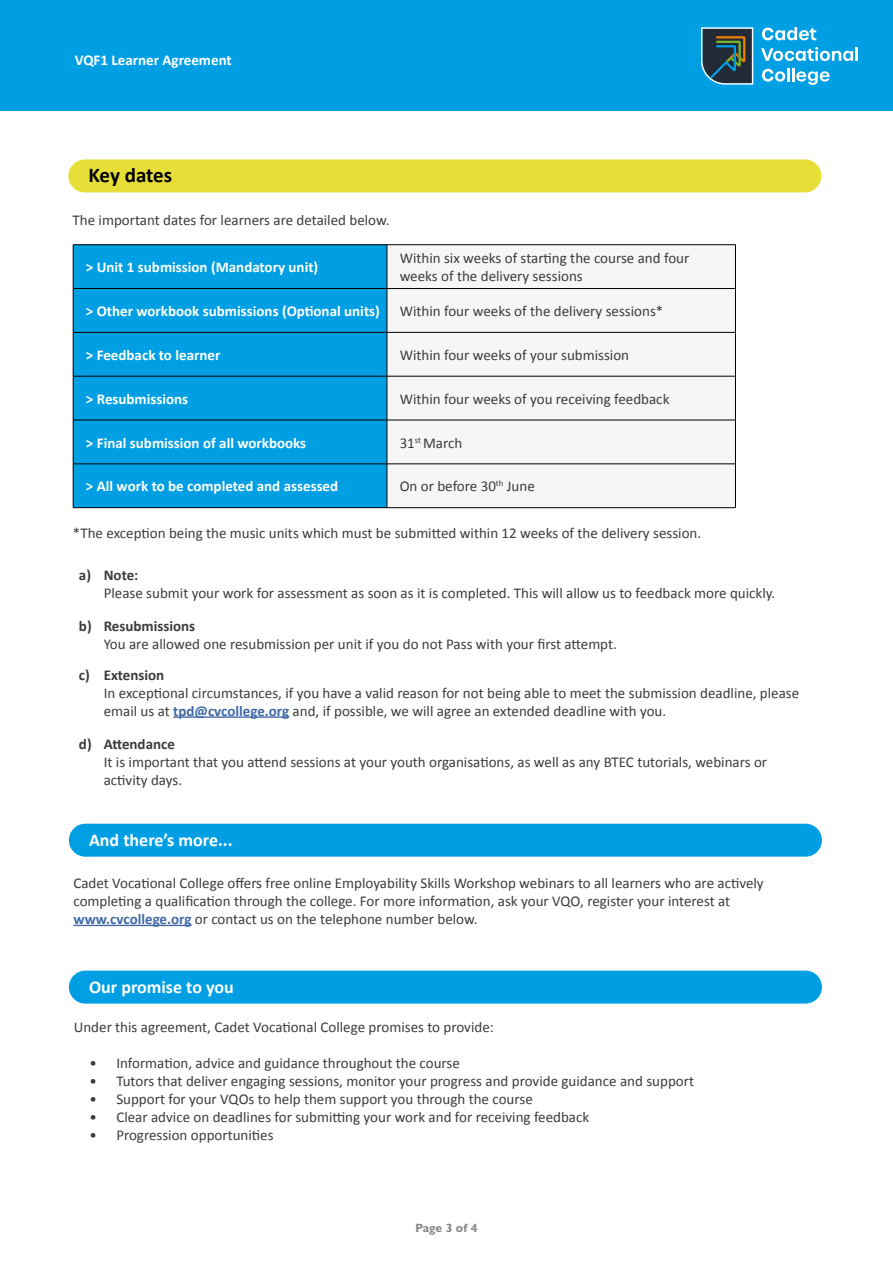
<style>
.page{position:relative;width:893px;height:1263px;background:#fff}
.page>*{position:absolute;margin:0;border:0;box-sizing:border-box;transform-origin:0 0}
.t1{font:700 21px "Calibri";letter-spacing:-.01em;color:#000}
.t2{font:700 18px "Calibri";color:#fff}
.t3{font:15px/18px "Calibri";color:#3c3c3b}
.t4{font:700 15px "Calibri";color:#fff}
.t5{font:700 15px "Calibri";color:#3c3c3b}
.t6{font:700 12px "Gill Sans Nova";color:#878787}
.s1{font-weight:700;color:#3f68a5}
</style>
<div class="page">
<div style="left:74px;top:245px;width:313px;height:262px;background:#009fe3"></div>
<div style="left:388px;top:245px;width:347px;height:262px;background:#f6f6f6"></div>
<hr style="left:73px;top:244px;width:314px;height:1px;background:#000">
<hr style="left:73px;top:245px;width:1px;height:43px;background:#000">
<hr style="left:387px;top:244px;width:349px;height:1px;background:#000">
<hr style="left:387px;top:245px;width:1px;height:43px;background:#000">
<hr style="left:735px;top:245px;width:1px;height:43px;background:#000">
<hr style="left:73px;top:288px;width:314px;height:1px;background:#000">
<hr style="left:73px;top:289px;width:1px;height:43px;background:#000">
<hr style="left:387px;top:288px;width:349px;height:1px;background:#000">
<hr style="left:387px;top:289px;width:1px;height:43px;background:#000">
<hr style="left:735px;top:289px;width:1px;height:43px;background:#000">
<hr style="left:73px;top:332px;width:314px;height:1px;background:#000">
<hr style="left:73px;top:333px;width:1px;height:43px;background:#000">
<hr style="left:387px;top:332px;width:349px;height:1px;background:#000">
<hr style="left:387px;top:333px;width:1px;height:43px;background:#000">
<hr style="left:735px;top:333px;width:1px;height:43px;background:#000">
<hr style="left:73px;top:376px;width:314px;height:1px;background:#000">
<hr style="left:73px;top:376px;width:1px;height:44px;background:#000">
<hr style="left:387px;top:376px;width:349px;height:1px;background:#000">
<hr style="left:387px;top:376px;width:1px;height:44px;background:#000">
<hr style="left:735px;top:376px;width:1px;height:44px;background:#000">
<hr style="left:73px;top:420px;width:314px;height:1px;background:#000">
<hr style="left:73px;top:420px;width:1px;height:44px;background:#000">
<hr style="left:387px;top:420px;width:349px;height:1px;background:#000">
<hr style="left:387px;top:420px;width:1px;height:44px;background:#000">
<hr style="left:735px;top:420px;width:1px;height:44px;background:#000">
<hr style="left:73px;top:464px;width:314px;height:1px;background:#000">
<hr style="left:73px;top:464px;width:1px;height:43px;background:#000">
<hr style="left:387px;top:464px;width:349px;height:1px;background:#000">
<hr style="left:387px;top:464px;width:1px;height:43px;background:#000">
<hr style="left:735px;top:464px;width:1px;height:43px;background:#000">
<hr style="left:73px;top:507px;width:314px;height:1px;background:#000">
<hr style="left:387px;top:507px;width:349px;height:1px;background:#000">
<hr style="left:73px;top:925px;width:119px;height:1px;background:#3f68a5">
<div style="left:68px;top:159px;width:753px;height:33px;background:#e7de38;border-radius:16px"></div>
<hr style="left:173px;top:716px;width:116px;height:2px;background:#3f68a5">
<div style="left:69px;top:824px;width:753px;height:33px;background:#009fe3;border-radius:16px"></div>
<div style="left:0;top:0;width:893px;height:111px;background:#009fe3"></div>
<svg style="left:762px;top:27px;width:54px;height:13px"></svg>
<svg style="left:761px;top:47px;width:97px;height:14px"></svg>
<svg style="left:762px;top:68px;width:68px;height:17px"></svg>
<svg style="left:701px;top:27px;width:52px;height:58px;background:#3e545a"></svg>
<div style="left:69px;top:971px;width:753px;height:32px;background:#009fe3;border-radius:16px"></div>
<p class="t4" style="left:75px;top:51px;width:159px">VQF1 Learner Agreement</p>
<h1 class="t1" style="left:89px;top:162px;width:85px">Key dates</h1>
<p class="t3" style="left:73px;top:210px;width:319px">The important dates for learners are detailed below.</p>
<p class="t4" style="left:86px;top:258px;width:234px">&gt; Unit 1 submission (Mandatory unit)</p>
<p class="t3" style="left:400px;top:249px;width:291px">Within six weeks of starting the course and four weeks of the delivery sessions</p>
<p class="t4" style="left:86px;top:302px;width:295px">&gt; Other workbook submissions (Optional units)</p>
<p class="t3" style="left:400px;top:301px;width:265px">Within four weeks of the delivery sessions*</p>
<p class="t4" style="left:86px;top:346px;width:136px">&gt; Feedback to learner</p>
<p class="t3" style="left:400px;top:345px;width:231px">Within four weeks of your submission</p>
<p class="t4" style="left:86px;top:389px;width:104px">&gt; Resubmissions</p>
<p class="t3" style="left:400px;top:389px;width:271px">Within four weeks of you receiving feedback</p>
<p class="t4" style="left:86px;top:433px;width:222px">&gt; Final submission of all workbooks</p>
<p class="t3" style="left:400px;top:433px;width:64px">31<sup>st</sup> March</p>
<p class="t4" style="left:86px;top:477px;width:254px">&gt; All work to be completed and assessed</p>
<p class="t3" style="left:400px;top:477px;width:137px">On or before 30<sup>th</sup> June</p>
<p class="t3" style="left:73px;top:523px;width:630px">*The exception being the music units which must be submitted within 12 weeks of the delivery session.</p>
<p class="t5" style="left:79px;top:565px;width:61px">a) Note:</p>
<p class="t3" style="left:104px;top:583px;width:673px">Please submit your work for assessment as soon as it is completed. This will allow us to feedback more quickly.</p>
<p class="t5" style="left:79px;top:617px;width:118px">b) Resubmissions</p>
<p class="t3" style="left:104px;top:634px;width:515px">You are allowed one resubmission per unit if you do not Pass with your first attempt.</p>
<p class="t5" style="left:79px;top:665px;width:87px">c) Extension</p>
<p class="t3" style="left:104px;top:683px;width:697px">In exceptional circumstances, if you have a valid reason for not being able to meet the submission deadline, please email us at <span class="s1">tpd@cvcollege.org</span> and, if possible, we will agree an extended deadline with you.</p>
<p class="t5" style="left:79px;top:735px;width:97px">d) Attendance</p>
<p class="t3" style="left:104px;top:752px;width:665px">It is important that you attend sessions at your youth organisations, as well as any BTEC tutorials, webinars or activity days.</p>
<p class="t2" style="left:89px;top:828px;width:145px">And there’s more...</p>
<p class="t3" style="left:73px;top:873px;width:692px">Cadet Vocational College offers free online Employability Skills Workshop webinars to all learners who are actively completing a qualification through the college. For more information, ask your VQO, register your interest at <span class="s1">www.cvcollege.org</span> or contact us on the telephone number below.</p>
<p class="t2" style="left:89px;top:975px;width:146px">Our promise to you</p>
<p class="t3" style="left:74px;top:1017px;width:422px">Under this agreement, Cadet Vocational College promises to provide:</p>
<p class="t3" style="left:89px;top:1053px;width:372px">• Information, advice and guidance throughout the course</p>
<p class="t3" style="left:89px;top:1071px;width:606px">• Tutors that deliver engaging sessions, monitor your progress and provide guidance and support</p>
<p class="t3" style="left:89px;top:1089px;width:445px">• Support for your VQOs to help them support you through the course</p>
<p class="t3" style="left:89px;top:1107px;width:501px">• Clear advice on deadlines for submitting your work and for receiving feedback</p>
<p class="t3" style="left:89px;top:1125px;width:186px">• Progression opportunities</p>
<p class="t6" style="left:415px;top:1221px;width:64px">Page 3 of 4</p>
</div>
